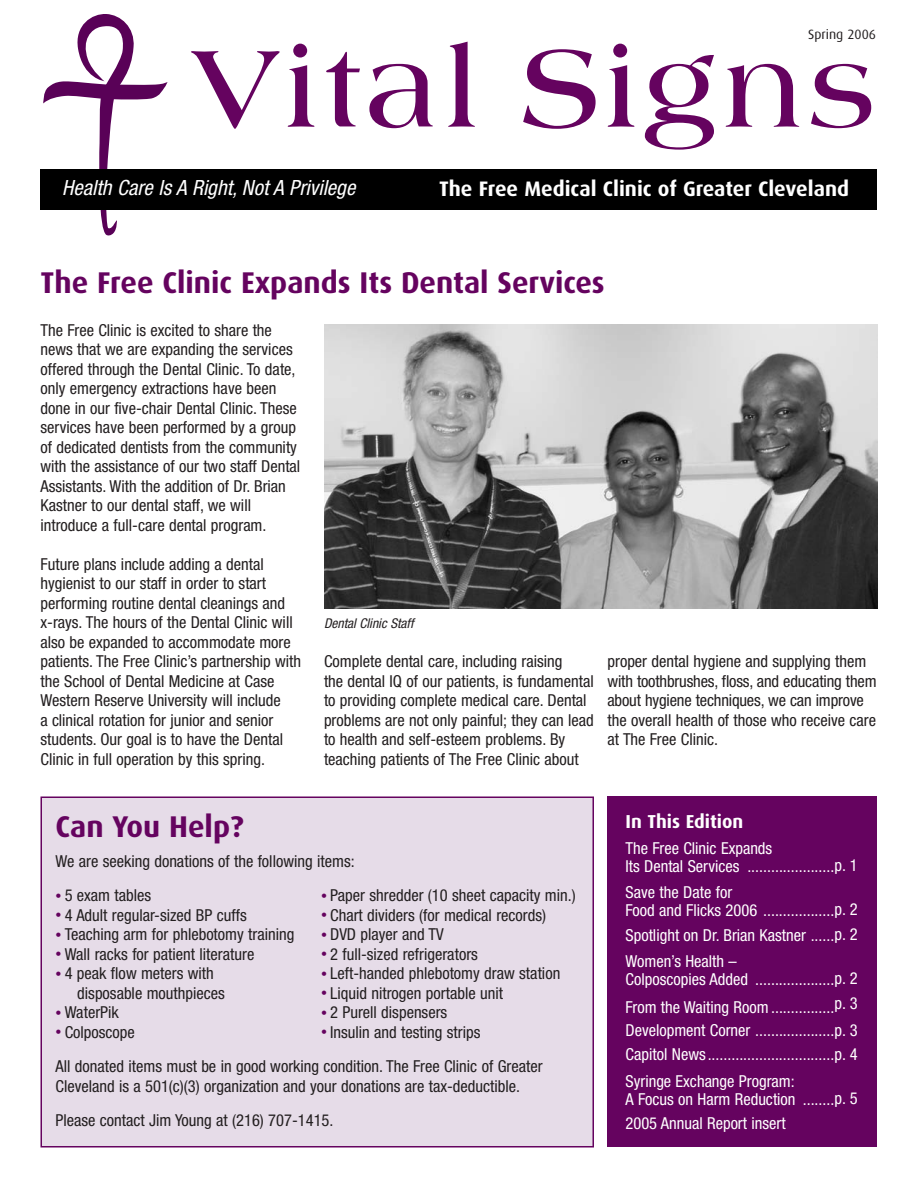
<style>
.page{position:relative;width:918px;height:1188px;background:#fff}
.page>*{position:absolute;margin:0;border:0;box-sizing:border-box;transform-origin:0 0}
.t1{font:700 117px "Americana";letter-spacing:.045em;color:#65035f}
.t2{font:700 30px "Dax";color:#65035f}
.t3{font:700 21px "Dax";color:#fff}
.t4{font:italic condensed 21px "Helvetica Neue";color:#fff}
.t5{font:700 18.75px "Dax";color:#fff}
.t6{font:condensed 16.5px/19.5px "Helvetica Neue";color:#231f20}
.t7{font:condensed 16.5px/18px "Helvetica Neue";color:#fff}
.t8{font:italic condensed 13.5px "Helvetica Neue";color:#231f20}
.t9{font:13.5px "Dax";color:#231f20}
.s1{font-size:12px;color:#65035f}
</style>
<div class="page">
<svg style="left:43px;top:14px;width:125px;height:221px"></svg>
<div style="left:40px;top:169px;width:838px;height:40px;background:#000"></div>
<div style="left:608px;top:796px;width:270px;height:352px;background:#65035f"></div>
<div style="left:41px;top:797px;width:552px;height:350px;background:#e6dce8"></div>
<div style="left:40px;top:796px;width:554px;height:352px;border:2px solid #65035f"></div>
<img style="left:324px;top:324px;width:554px;height:285px">
<p class="t9" style="left:808px;top:28px;width:69px">Spring 2006</p>
<h1 class="t1" style="left:190px;top:42px;width:688px">Vital Signs</h1>
<p class="t4" style="left:62px;top:180px;width:295px">Health Care Is A Right, Not A Privilege</p>
<p class="t3" style="left:439px;top:179px;width:412px">The Free Medical Clinic of Greater Cleveland</p>
<h2 class="t2" style="left:40px;top:269px;width:566px">The Free Clinic Expands Its Dental Services</h2>
<p class="t6" style="left:41px;top:322px;width:261px">The Free Clinic is excited to share the news that we are expanding the services offered through the Dental Clinic. To date, only emergency extractions have been done in our five-chair Dental Clinic. These services have been performed by a group of dedicated dentists from the community with the assistance of our two staff Dental Assistants. With the addition of Dr. Brian Kastner to our dental staff, we will introduce a full-care dental program.</p>
<p class="t6" style="left:41px;top:556px;width:262px">Future plans include adding a dental hygienist to our staff in order to start performing routine dental cleanings and x-rays. The hours of the Dental Clinic will also be expanded to accommodate more patients. The Free Clinic’s partnership with the School of Dental Medicine at Case Western Reserve University will include<br>a clinical rotation for junior and senior students. Our goal is to have the Dental Clinic in full operation by this spring.</p>
<p class="t8" style="left:324px;top:618px;width:91px">Dental Clinic Staff</p>
<p class="t6" style="left:324px;top:653px;width:271px">Complete dental care, including raising<br>the dental IQ of our patients, is fundamental to providing complete medical care. Dental problems are not only painful; they can lead to health and self-esteem problems. By teaching patients of The Free Clinic about</p>
<p class="t6" style="left:608px;top:653px;width:271px">proper dental hygiene and supplying them with toothbrushes, floss, and educating them about hygiene techniques, we can improve the overall health of those who receive care at The Free Clinic.</p>
<h2 class="t2" style="left:56px;top:814px;width:190px">Can You Help?</h2>
<p class="t6" style="left:56px;top:852px;width:301px">We are seeking donations of the following items:</p>
<p class="t6" style="left:56px;top:887px;width:97px"><span class="s1">•</span> 5 exam tables</p>
<p class="t6" style="left:321px;top:887px;width:256px"><span class="s1">•</span> Paper shredder (10 sheet capacity min.)</p>
<p class="t6" style="left:56px;top:906px;width:193px"><span class="s1">•</span> 4 Adult regular-sized BP cuffs</p>
<p class="t6" style="left:321px;top:906px;width:227px"><span class="s1">•</span> Chart dividers (for medical records)</p>
<p class="t6" style="left:56px;top:926px;width:240px"><span class="s1">•</span> Teaching arm for phlebotomy training</p>
<p class="t6" style="left:321px;top:926px;width:124px"><span class="s1">•</span> DVD player and TV</p>
<p class="t6" style="left:56px;top:945px;width:200px"><span class="s1">•</span> Wall racks for patient literature</p>
<p class="t6" style="left:321px;top:945px;width:158px"><span class="s1">•</span> 2 full-sized refrigerators</p>
<p class="t6" style="left:56px;top:965px;width:160px"><span class="s1">•</span> 4 peak flow meters with</p>
<p class="t6" style="left:321px;top:965px;width:241px"><span class="s1">•</span> Left-handed phlebotomy draw station</p>
<p class="t6" style="left:77px;top:984px;width:149px">disposable mouthpieces</p>
<p class="t6" style="left:321px;top:984px;width:184px"><span class="s1">•</span> Liquid nitrogen portable unit</p>
<p class="t6" style="left:56px;top:1004px;width:65px"><span class="s1">•</span> WaterPik</p>
<p class="t6" style="left:321px;top:1004px;width:128px"><span class="s1">•</span> 2 Purell dispensers</p>
<p class="t6" style="left:56px;top:1023px;width:81px"><span class="s1">•</span> Colposcope</p>
<p class="t6" style="left:56px;top:1016px;width:489px;line-height:34.5px;text-indent:265px"><span class="s1">•</span> Insulin and testing strips<br>All donated items must be in good working condition. The Free Clinic of Greater</p>
<p class="t6" style="left:55px;top:1070px;width:466px;line-height:34.5px">Cleveland is a 501(c)(3) organization and your donations are tax-deductible.<br>Please contact Jim Young at (216) 707-1415.</p>
<p class="t5" style="left:626px;top:813px;width:119px">In This Edition</p>
<p class="t7" style="left:626px;top:841px;width:234px">The Free Clinic Expands<br>Its Dental Services ......................p. 1</p>
<p class="t7" style="left:626px;top:884px;width:234px">Save the Date for<br>Food and Flicks 2006 ..................p. 2</p>
<p class="t7" style="left:626px;top:924px;width:234px;line-height:25.5px">Spotlight on Dr. Brian Kastner ......p. 2<br>Women’s Health –</p>
<p class="t7" style="left:626px;top:966px;width:234px;line-height:28.5px">Colposcopies Added ....................p. 2<br>From the Waiting Room ................p. 3</p>
<p class="t7" style="left:626px;top:1019px;width:234px;line-height:24.3px">Development Corner ....................p. 3<br>Capitol News ................................p. 4</p>
<p class="t7" style="left:626px;top:1073px;width:234px">Syringe Exchange Program:<br>A Focus on Harm Reduction ........p. 5</p>
<p class="t7" style="left:626px;top:1116px;width:162px">2005 Annual Report insert</p>
</div>
